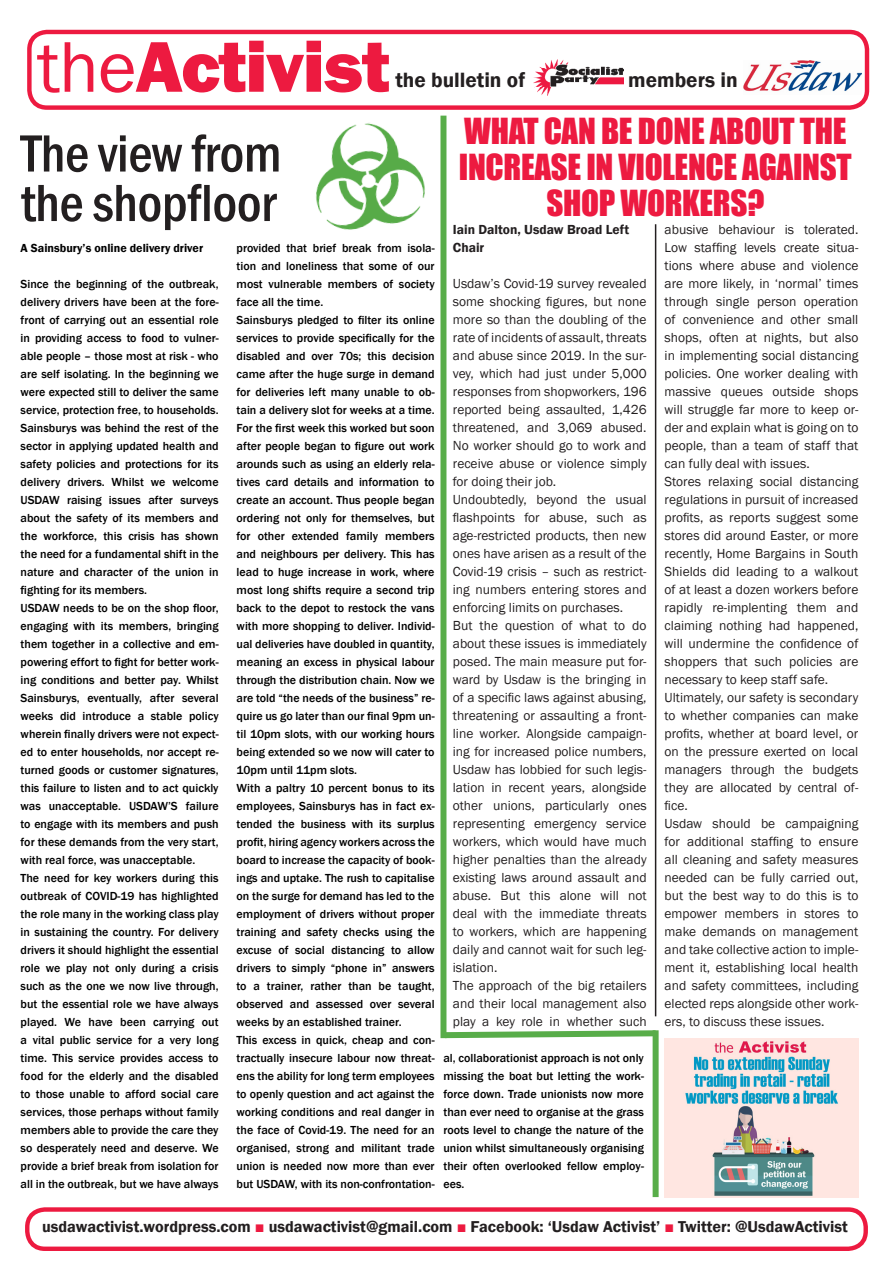
<style>
.page{position:relative;width:893px;height:1263px;background:#fff}
.page>*{position:absolute;margin:0;border:0;box-sizing:border-box;transform-origin:0 0}
.t1{font:800 74.25px "Franklin Gothic";letter-spacing:-.015em;color:#ed1a40}
.Report_Headline{font:500 condensed 54.15px/49.5px "Franklin Gothic";letter-spacing:-.01em;color:#231f20}
.Report_Headline-2{font:33px/36px "Impact";letter-spacing:-.01em;color:#ed1a40;text-align:center}
.t2{font:600 21.3px "Franklin Gothic";color:#231f20}
.t3{font:600 16.2px "Franklin Gothic";color:#231f20}
.Nibs_Body{font:13.5px/18px "Franklin Gothic";color:#231f20;text-align:justify}
.Byline_Name_Bottom{font:600 13.5px/18px "Franklin Gothic";color:#231f20}
.Letters_body{font:500 12px/18px "Franklin Gothic";color:#000;text-align:justify}
.Letters_body-2{font:600 12px "Franklin Gothic";color:#000}
.s1{font-weight:400}
.s2{font-weight:400;color:#ed1a40}
.s3{color:#ed1a40}
</style>
<div class="page">
<div style="left:27px;top:30px;width:842px;height:80px;border:4px solid #ed1a40;border-radius:18px"></div>
<img style="left:744px;top:61px;width:117px;height:31px">
<img style="left:533px;top:59px;width:90px;height:37px">
<div style="left:25px;top:1207px;width:843px;height:44px;border:4px solid #ed1a40;border-radius:18px"></div>
<div style="left:440px;top:116px;width:6px;height:922px;background:#58ad49"></div>
<img style="left:316px;top:123px;width:109px;height:107px">
<hr style="left:655px;top:224px;width:1px;height:792px;background:#231f20">
<div style="left:653px;top:1030px;width:6px;height:167px;background:#58ad49"></div>
<svg style="left:440px;top:1027px;width:219px;height:14px"></svg>
<img style="left:665px;top:1038px;width:193px;height:159px">
<p class="t1" style="left:37px;top:19px;width:354px"><span class="s1">the</span>Activist</p>
<p class="t2" style="left:395px;top:67px;width:131px">the bulletin of</p>
<p class="t2" style="left:628px;top:67px;width:111px">members in</p>
<p class="Report_Headline" style="left:21px;top:128px;width:262px">The view from the shopfloor</p>
<p class="Letters_body-2" style="left:21px;top:241px;width:184px">A Sainsbury’s online delivery driver</p>
<p class="Letters_body" style="left:21px;top:275px;width:200px">Since the beginning of the outbreak, delivery drivers have been at the fore&shy;front of carrying out an essential role in providing access to food to vulner&shy;able people – those most at risk - who are self isolating. In the beginning we were expected still to deliver the same service, protection free, to households.<br>Sainsburys was behind the rest of the sector in applying updated health and safety policies and protections for its delivery drivers. Whilst we welcome USDAW raising issues after surveys about the safety of its members and the workforce, this crisis has shown the need for a fundamental shift in the nature and character of the union in fighting for its members.</p>
<p class="Letters_body" style="left:21px;top:599px;width:200px">USDAW needs to be on the shop floor, engaging with its members, bringing them together in a collective and em&shy;powering effort to fight for better work&shy;ing conditions and better pay. Whilst Sainsburys, eventually, after several weeks did introduce a stable policy wherein finally drivers were not expect&shy;ed to enter households, nor accept re&shy;turned goods or customer signatures, this failure to listen and to act quickly was unacceptable. USDAW’S failure to engage with its members and push for these demands from the very start, with real force, was unacceptable.</p>
<p class="Letters_body" style="left:21px;top:869px;width:199px">The need for key workers during this outbreak of COVID-19 has highlighted the role many in the working class play in sustaining the country. For delivery drivers it should highlight the essential role we play not only during a crisis such as the one we now live through, but the essential role we have always played. We have been carrying out a vital public service for a very long time. This service provides access to food for the elderly and the disabled to those unable to afford social care services, those perhaps without family members able to provide the care they so desperately need and deserve. We provide a brief break from isolation for all in the outbreak, but we have always</p>
<p class="Letters_body" style="left:237px;top:239px;width:200px">provided that brief break from isola&shy;tion and loneliness that some of our most vulnerable members of society face all the time.</p>
<p class="Letters_body" style="left:237px;top:311px;width:200px">Sainsburys pledged to filter its online services to provide specifically for the disabled and over 70s; this decision came after the huge surge in demand for deliveries left many unable to ob&shy;tain a delivery slot for weeks at a time.<br>For the first week this worked but soon after people began to figure out work arounds such as using an elderly rela&shy;tives card details and information to create an account. Thus people began ordering not only for themselves, but for other extended family members and neighbours per delivery. This has lead to huge increase in work, where most long shifts require a second trip back to the depot to restock the vans with more shopping to deliver. Individ&shy;ual deliveries have doubled in quantity, meaning an excess in physical labour through the distribution chain. Now we are told “the needs of the business” re&shy;quire us go later than our final 9pm un&shy;til 10pm slots, with our working hours being extended so we now will cater to 10pm until 11pm slots.</p>
<p class="Letters_body" style="left:237px;top:779px;width:200px">With a paltry 10 percent bonus to its employees, Sainsburys has in fact ex&shy;tended the business with its surplus profit, hiring agency workers across the board to increase the capacity of book&shy;ings and uptake. The rush to capitalise on the surge for demand has led to the employment of drivers without proper training and safety checks using the excuse of social distancing to allow drivers to simply “phone in” answers to a trainer, rather than be taught, observed and assessed over several weeks by an established trainer.</p>
<p class="Letters_body" style="left:237px;top:1031px;width:200px">This excess in quick, cheap and con&shy;tractually insecure labour now threat&shy;ens the ability for long term employees to openly question and act against the working conditions and real danger in the face of Covid-19. The need for an organised, strong and militant trade union is needed now more than ever but USDAW, with its non-confrontation-</p>
<p class="Report_Headline-2" style="left:459px;top:112px;width:394px">WHAT CAN BE DONE ABOUT THE<br>INCREASE IN VIOLENCE AGAINST<br>SHOP WORKERS?</p>
<p class="Byline_Name_Bottom" style="left:453px;top:221px;width:178px">Iain Dalton, Usdaw Broad Left<br>Chair</p>
<p class="Nibs_Body" style="left:453px;top:275px;width:195px">Usdaw’s Covid-19 survey revealed some shocking figures, but none more so than the doubling of the rate of incidents of assault, threats and abuse since 2019. In the sur&shy;vey, which had just under 5,000 responses from shopworkers, 196 reported being assaulted, 1,426 threatened, and 3,069 abused.<br>No worker should go to work and receive abuse or violence simply for doing their job.</p>
<p class="Nibs_Body" style="left:453px;top:491px;width:195px">Undoubtedly, beyond the usual flashpoints for abuse, such as age-restricted products, then new ones have arisen as a result of the Covid-19 crisis – such as restrict&shy;ing numbers entering stores and enforcing limits on purchases.</p>
<p class="Nibs_Body" style="left:453px;top:617px;width:195px">But the question of what to do about these issues is immediately posed. The main measure put for&shy;ward by Usdaw is the bringing in of a specific laws against abusing, threatening or assaulting a front&shy;line worker. Alongside campaign&shy;ing for increased police numbers, Usdaw has lobbied for such legis&shy;lation in recent years, alongside other unions, particularly ones representing emergency service workers, which would have much higher penalties than the already existing laws around assault and abuse. But this alone will not deal with the immediate threats to workers, which are happening daily and cannot wait for such leg&shy;islation.</p>
<p class="Nibs_Body" style="left:453px;top:977px;width:195px">The approach of the big retailers and their local management also play a key role in whether such</p>
<p class="Letters_body" style="left:443px;top:1049px;width:202px">al, collaborationist approach is not only missing the boat but letting the work&shy;force down. Trade unionists now more than ever need to organise at the grass roots level to change the nature of the union whilst simultaneously organising their often overlooked fellow employ&shy;ees.</p>
<p class="Nibs_Body" style="left:665px;top:221px;width:195px">abusive behaviour is tolerated.<br>Low staffing levels create situa&shy;tions where abuse and violence are more likely, in ‘normal’ times through single person operation of convenience and other small shops, often at nights, but also in implementing social distancing policies. One worker dealing with massive queues outside shops will struggle far more to keep or&shy;der and explain what is going on to people, than a team of staff that can fully deal with issues.</p>
<p class="Nibs_Body" style="left:665px;top:473px;width:195px">Stores relaxing social distancing regulations in pursuit of increased profits, as reports suggest some stores did around Easter, or more recently, Home Bargains in South Shields did leading to a walkout of at least a dozen workers before rapidly re-implenting them and claiming nothing had happened, will undermine the confidence of shoppers that such policies are necessary to keep staff safe.</p>
<p class="Nibs_Body" style="left:665px;top:689px;width:195px">Ultimately, our safety is secondary to whether companies can make profits, whether at board level, or on the pressure exerted on local managers through the budgets they are allocated by central of&shy;fice.</p>
<p class="Nibs_Body" style="left:665px;top:815px;width:195px">Usdaw should be campaigning for additional staffing to ensure all cleaning and safety measures needed can be fully carried out, but the best way to do this is to empower members in stores to make demands on management and take collective action to imple&shy;ment it, establishing local health and safety committees, including elected reps alongside other work&shy;ers, to discuss these issues.</p>
<p class="t3" style="left:42px;top:1216px;width:807px">usdawactivist.wordpress.com <span class="s2">■</span> usdawactivist@gmail.com <span class="s2">■</span> Facebook: ‘Usdaw Activist’ <span class="s3">■</span> Twitter: @UsdawActivist</p>
</div>
